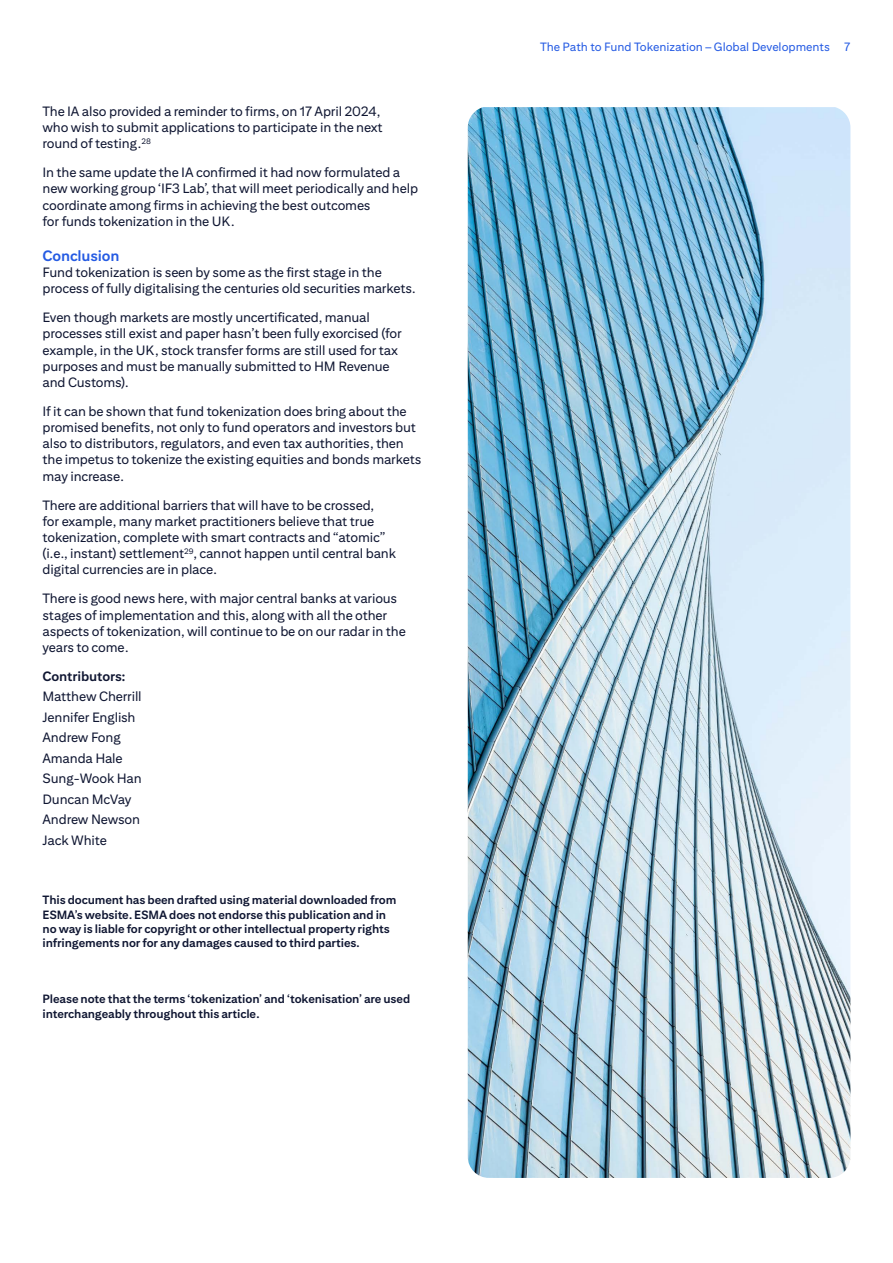
<style>
.page{position:relative;width:893px;height:1263px;background:#fff}
.page>*{position:absolute;margin:0;border:0;box-sizing:border-box;transform-origin:0 0}
.t1{font:700 15px "Citi Sans Text";letter-spacing:-.01em;color:#255be3}
.t2{font:13.5px/16.2px "Citi Sans Text";letter-spacing:-.01em;color:#0f1632}
.t3{font:700 13.5px "Citi Sans Text";letter-spacing:-.01em;color:#0f1632}
.t4{font:700 12px/14.4px "Citi Sans Text";letter-spacing:-.01em;color:#0f1632}
.t5{font:12px "Citi Sans Text";letter-spacing:-.005em;color:#255be3}
</style>
<div class="page">
<img style="left:468px;top:107px;width:382px;height:1071px">
<p class="t2" style="left:43px;top:103px;width:342px">The IA also provided a reminder to firms, on 17 April 2024, who wish to submit applications to participate in the next round of testing.<sup>28</sup></p>
<p class="t2" style="left:43px;top:164px;width:377px">In the same update the IA confirmed it had now formulated a new working group ‘IF3 Lab’, that will meet periodically and help coordinate among firms in achieving the best outcomes<br>for funds tokenization in the UK.</p>
<p class="t1" style="left:43px;top:246px;width:79px">Conclusion</p>
<p class="t2" style="left:43px;top:264px;width:375px">Fund tokenization is seen by some as the first stage in the process of fully digitalising the centuries old securities markets.</p>
<p class="t2" style="left:43px;top:309px;width:361px">Even though markets are mostly uncertificated, manual processes still exist and paper hasn’t been fully exorcised (for example, in the UK, stock transfer forms are still used for tax purposes and must be manually submitted to HM Revenue and Customs).</p>
<p class="t2" style="left:43px;top:403px;width:380px">If it can be shown that fund tokenization does bring about the promised benefits, not only to fund operators and investors but also to distributors, regulators, and even tax authorities, then the impetus to tokenize the existing equities and bonds markets may increase.</p>
<p class="t2" style="left:43px;top:496px;width:355px">There are additional barriers that will have to be crossed,<br>for example, many market practitioners believe that true tokenization, complete with smart contracts and “atomic” (i.e., instant) settlement<sup>29</sup>, cannot happen until central bank digital currencies are in place.</p>
<p class="t2" style="left:43px;top:590px;width:365px">There is good news here, with major central banks at various stages of implementation and this, along with all the other aspects of tokenization, will continue to be on our radar in the years to come.</p>
<p class="t3" style="left:43px;top:668px;width:84px">Contributors:</p>
<p class="t2" style="left:43px;top:686px;width:101px;line-height:20.4px">Matthew Cherrill<br>Jennifer English<br>Andrew Fong<br>Amanda Hale<br>Sung-Wook Han<br>Duncan McVay<br>Andrew Newson<br>Jack White</p>
<p class="t4" style="left:43px;top:892px;width:355px">This document has been drafted using material downloaded from ESMA’s website. ESMA does not endorse this publication and in no way is liable for copyright or other intellectual property rights infringements nor for any damages caused to third parties.</p>
<p class="t4" style="left:43px;top:992px;width:369px">Please note that the terms ‘tokenization’ and ‘tokenisation’ are used interchangeably throughout this article.</p>
<p class="t5" style="left:540px;top:40px;width:312px">The Path to Fund Tokenization – Global Developments 7</p>
</div>
